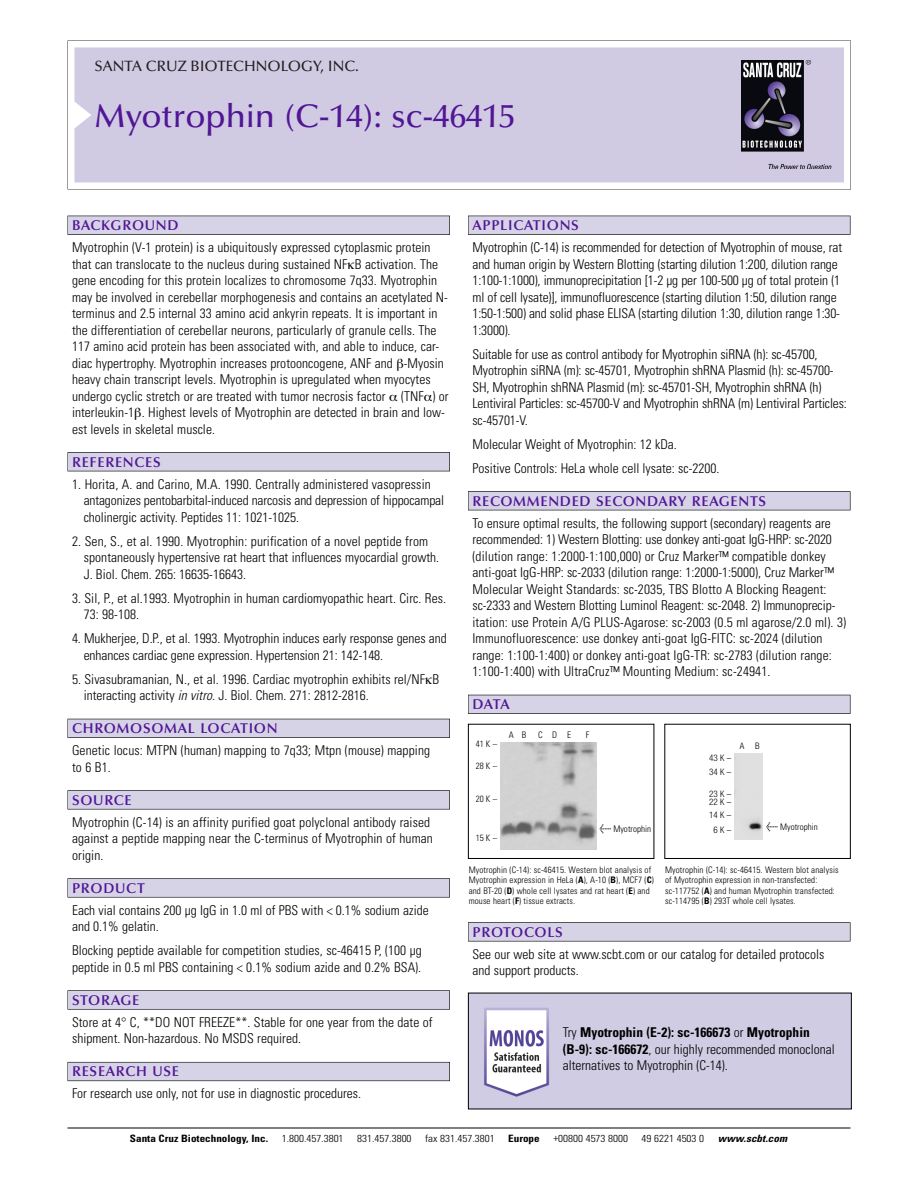
<style>
.page{position:relative;width:918px;height:1188px;background:#fff}
.page>*{position:absolute;margin:0;border:0;box-sizing:border-box;transform-origin:0 0}
.t1{font:500 33px "Optima";color:#511695}
.t2{font:500 15px "Optima";color:#231f20}
.t3{font:600 14.25px "Optima";letter-spacing:.05em;color:#511695}
.t4{font:300 condensed 13.5px/16.5px "Univers";letter-spacing:.005em;color:#000}
.t5{font:300 condensed 10.2px "Univers";color:#000;scale:1.1 1}
.t6{font:700 condensed 10.2px "Univers";color:#000;scale:1.1 1}
.t7{font:italic 700 condensed 10.2px "Univers";letter-spacing:.005em;color:#000;scale:1.1 1}
.t8{font:300 condensed 9px/10.5px "Univers";letter-spacing:.015em;color:#000}
.t9{font:300 condensed 9px/13.5px "Helvetica Neue";letter-spacing:.265em;color:#000}
.s1{font-style:italic}
.s2{font-family:"Meta Plus";font-weight:400;font-stretch:normal;font-size:10.5px}
.s3{font-weight:700}
</style>
<div class="page">
<svg style="left:68px;top:40px;width:783px;height:149px"></svg>
<div style="left:74px;top:47px;width:770px;height:135px;background:#d1cae3"></div>
<img style="left:741px;top:60px;width:90px;height:108px">
<div style="left:68px;top:216px;width:382px;height:19px;background:#525155"></div>
<div style="left:68px;top:216px;width:381px;height:18px;background:#d7d3e7"></div>
<div style="left:68px;top:452px;width:382px;height:19px;background:#525155"></div>
<div style="left:68px;top:453px;width:381px;height:18px;background:#d7d3e7"></div>
<div style="left:68px;top:719px;width:382px;height:19px;background:#525158"></div>
<div style="left:68px;top:719px;width:381px;height:18px;background:#d7d3e7"></div>
<div style="left:68px;top:790px;width:382px;height:19px;background:#575759"></div>
<div style="left:68px;top:791px;width:381px;height:18px;background:#d7d3e7"></div>
<svg style="left:68px;top:878px;width:382px;height:20px"></svg>
<div style="left:68px;top:879px;width:381px;height:18px;background:#d7d3e7"></div>
<div style="left:68px;top:990px;width:382px;height:20px;background:#626263"></div>
<div style="left:68px;top:991px;width:381px;height:18px;background:#d7d3e7"></div>
<div style="left:68px;top:1062px;width:382px;height:19px;background:#66646d"></div>
<div style="left:68px;top:1063px;width:381px;height:18px;background:#d7d3e7"></div>
<div style="left:468px;top:216px;width:382px;height:19px;background:#525155"></div>
<div style="left:468px;top:216px;width:382px;height:18px;background:#d7d3e7"></div>
<div style="left:468px;top:491px;width:382px;height:19px;background:#525155"></div>
<div style="left:468px;top:492px;width:382px;height:18px;background:#d7d3e7"></div>
<div style="left:468px;top:695px;width:382px;height:19px;background:#525158"></div>
<div style="left:468px;top:695px;width:382px;height:18px;background:#d7d3e7"></div>
<div style="left:468px;top:922px;width:382px;height:19px;background:#575759"></div>
<div style="left:468px;top:923px;width:382px;height:18px;background:#d7d3e7"></div>
<hr style="left:68px;top:1128px;width:782px;height:1px;background:#000">
<div style="left:468px;top:724px;width:186px;height:135px;border:1px solid #000"></div>
<div style="left:664px;top:724px;width:187px;height:135px;border:1px solid #000"></div>
<img style="left:500px;top:742px;width:96px;height:108px">
<div style="left:735px;top:754px;width:28px;height:85px;background:#e0e0e0"></div>
<img style="left:470px;top:995px;width:380px;height:112px">
<p class="t2" style="left:94px;top:61px;width:266px">SANTA CRUZ BIOTECHNOLOGY, INC.</p>
<h1 class="t1" style="left:94px;top:103px;width:423px">Myotrophin (C-14): sc-46415</h1>
<p class="t3" style="left:72px;top:219px;width:108px">BACKGROUND</p>
<p class="t4" style="left:72px;top:240px;width:378px">Myotrophin (V-1 protein) is a ubiquitously expressed cytoplasmic protein that can translocate to the nucleus during sustained NF B activation. The gene encoding for this protein localizes to chromosome 7q33. Myotrophin may be involved in cerebellar morphogenesis and contains an acetylated N&shy;terminus and 2.5 internal 33 amino acid ankyrin repeats. It is important in the differentiation of cerebellar neurons, particularly of granule cells. The 117 amino acid protein has been associated with, and able to induce, car&shy;diac hypertrophy. Myotrophin increases protooncogene, ANF and -Myosin heavy chain transcript levels. Myotrophin is upregulated when myocytes undergo cyclic stretch or are treated with tumor necrosis factor (TNF ) or interleukin-1 . Highest levels of Myotrophin are detected in brain and low&shy;est levels in skeletal muscle.</p>
<p class="t3" style="left:72px;top:456px;width:90px">REFERENCES</p>
<p class="t4" style="left:84px;top:477px;width:362px;text-indent:-12px">1. Horita, A. and Carino, M.A. 1990. Centrally administered vasopressin antagonizes pentobarbital-induced narcosis and depression of hippocampal cholinergic activity. Peptides 11: 1021-1025.</p>
<p class="t4" style="left:84px;top:534px;width:357px;text-indent:-12px">2. Sen, S., et al. 1990. Myotrophin: purification of a novel peptide from spontaneously hypertensive rat heart that influences myocardial growth.<br>J. Biol. Chem. 265: 16635-16643.</p>
<p class="t4" style="left:84px;top:591px;width:364px;text-indent:-12px">3. Sil, P., et al.1993. Myotrophin in human cardiomyopathic heart. Circ. Res.<br>73: 98-108.</p>
<p class="t4" style="left:84px;top:631px;width:365px;text-indent:-12px">4. Mukherjee, D.P., et al. 1993. Myotrophin induces early response genes and enhances cardiac gene expression. Hypertension 21: 142-148.</p>
<p class="t4" style="left:84px;top:672px;width:357px;text-indent:-12px">5. Sivasubramanian, N., et al. 1996. Cardiac myotrophin exhibits rel/NF B interacting activity <span class="s1">in vitro.</span> J. Biol. Chem. 271: 2812-2816.</p>
<p class="t3" style="left:72px;top:723px;width:207px">CHROMOSOMAL LOCATION</p>
<p class="t4" style="left:72px;top:743px;width:360px">Genetic locus: MTPN (human) mapping to 7q33; Mtpn (mouse) mapping to 6 B1.</p>
<p class="t3" style="left:72px;top:794px;width:61px">SOURCE</p>
<p class="t4" style="left:72px;top:815px;width:362px">Myotrophin (C-14) is an affinity purified goat polyclonal antibody raised against a peptide mapping near the C-terminus of Myotrophin of human origin.</p>
<p class="t3" style="left:72px;top:882px;width:74px">PRODUCT</p>
<p class="t4" style="left:72px;top:903px;width:358px">Each vial contains 200 µg IgG in 1.0 ml of PBS with &lt; 0.1% sodium azide and 0.1% gelatin.</p>
<p class="t4" style="left:72px;top:943px;width:351px">Blocking peptide available for competition studies, sc-46415 P, (100 µg peptide in 0.5 ml PBS containing &lt; 0.1% sodium azide and 0.2% BSA).</p>
<p class="t3" style="left:72px;top:994px;width:69px">STORAGE</p>
<p class="t4" style="left:72px;top:1015px;width:362px">Store at 4° C, **DO NOT FREEZE**. Stable for one year from the date of shipment. Non-hazardous. No MSDS required.</p>
<p class="t3" style="left:72px;top:1066px;width:109px">RESEARCH USE</p>
<p class="t4" style="left:72px;top:1087px;width:290px">For research use only, not for use in diagnostic procedures.</p>
<p class="t3" style="left:473px;top:219px;width:108px">APPLICATIONS</p>
<p class="t4" style="left:473px;top:240px;width:371px">Myotrophin (C-14) is recommended for detection of Myotrophin of mouse, rat and human origin by Western Blotting (starting dilution 1:200, dilution range 1:100-1:1000), immunoprecipitation [1-2 µg per 100-500 µg of total protein (1 ml of cell lysate)], immunofluorescence (starting dilution 1:50, dilution range 1:50-1:500) and solid phase ELISA (starting dilution 1:30, dilution range 1:30- 1:3000).</p>
<p class="t4" style="left:473px;top:347px;width:376px">Suitable for use as control antibody for Myotrophin siRNA (h): sc-45700, Myotrophin siRNA (m): sc-45701, Myotrophin shRNA Plasmid (h): sc-45700- SH, Myotrophin shRNA Plasmid (m): sc-45701-SH, Myotrophin shRNA (h)<br>Lentiviral Particles: sc-45700-V and Myotrophin shRNA (m) Lentiviral Particles: sc-45701-V.</p>
<p class="t4" style="left:473px;top:433px;width:248px;line-height:24px">Molecular Weight of Myotrophin: 12 kDa.<br>Positive Controls: HeLa whole cell lysate: sc-2200.</p>
<p class="t3" style="left:473px;top:495px;width:295px">RECOMMENDED SECONDARY REAGENTS</p>
<p class="t4" style="left:473px;top:516px;width:375px">To ensure optimal results, the following support (secondary) reagents are recommended: 1) Western Blotting: use donkey anti-goat IgG-HRP: sc-2020 (dilution range: 1:2000-1:100,000) or Cruz Marker™ compatible donkey anti-goat IgG-HRP: sc-2033 (dilution range: 1:2000-1:5000), Cruz Marker™ Molecular Weight Standards: sc-2035, TBS Blotto A Blocking Reagent: sc-2333 and Western Blotting Luminol Reagent: sc-2048. 2) Immunoprecip&shy;itation: use Protein A/G PLUS-Agarose: sc-2003 (0.5 ml agarose/2.0 ml). 3)<br>Immunofluorescence: use donkey anti-goat IgG-FITC: sc-2024 (dilution range: 1:100-1:400) or donkey anti-goat IgG-TR: sc-2783 (dilution range:<br>1:100-1:400) with UltraCruz™ Mounting Medium: sc-24941.</p>
<p class="t3" style="left:473px;top:699px;width:39px">DATA</p>
<p class="t8" style="left:476px;top:739px;width:23px">41K–</p>
<p class="t8" style="left:476px;top:762px;width:23px">28K–</p>
<p class="t8" style="left:476px;top:795px;width:23px">20K–</p>
<p class="t8" style="left:476px;top:834px;width:23px">15K–</p>
<p class="t8" style="left:509px;top:730px;width:19px">A B</p>
<p class="t8" style="left:538px;top:730px;width:34px">CDE</p>
<p class="t8" style="left:586px;top:730px;width:5px">F</p>
<p class="t8" style="left:599px;top:825px;width:53px"><span class="s2">&lt;</span> Myotrophin</p>
<p class="t9" style="left:740px;top:740px;width:21px">A B</p>
<p class="t9" style="left:709px;top:752px;width:24px">43K–<br>34K–</p>
<p class="t9" style="left:709px;top:791px;width:24px;line-height:7.5px">23K–<br>22K–</p>
<p class="t9" style="left:709px;top:809px;width:24px;line-height:15px;text-align:center">14K–<br>6K–</p>
<p class="t8" style="left:766px;top:822px;width:53px"><span class="s2">&lt;</span> Myotrophin</p>
<p class="t8" style="left:469px;top:865px;width:187px">Myotrophin (C-14): sc-46415. Western blot analysis of Myotrophin expression in HeLa (<span class="s3">A</span>), A-10 (<span class="s3">B</span>), MCF7 (<span class="s3">C</span>) and BT-20 (<span class="s3">D</span>) whole cell lysates and rat heart (<span class="s3">E</span>) and mouse heart (<span class="s3">F</span>) tissue extracts.</p>
<p class="t8" style="left:665px;top:865px;width:175px">Myotrophin (C-14): sc-46415. Western blot analysis of Myotrophin expression in non-transfected: sc-117752 (<span class="s3">A</span>) and human Myotrophin transfected: sc-114795 (<span class="s3">B</span>) 293T whole cell lysates.</p>
<p class="t3" style="left:473px;top:926px;width:92px">PROTOCOLS</p>
<p class="t4" style="left:473px;top:947px;width:353px">See our web site at www.scbt.com or our catalog for detailed protocols and support products.</p>
<p class="t4" style="left:563px;top:1025px;width:273px">Try <span class="s3">Myotrophin (E-2): sc-166673</span> or <span class="s3">Myotrophin (B-9): sc-166672</span>, our highly recommended monoclonal alternatives to Myotrophin (C-14).</p>
<p class="t6" style="left:130px;top:1135px;width:127px">Santa Cruz Biotechnology, Inc.</p>
<p class="t5" style="left:282px;top:1135px;width:58px">1.800.457.3801</p>
<p class="t5" style="left:357px;top:1135px;width:51px">831.457.3800</p>
<p class="t5" style="left:425px;top:1135px;width:65px">fax 831.457.3801</p>
<p class="t6" style="left:508px;top:1135px;width:30px">Europe</p>
<p class="t5" style="left:553px;top:1135px;width:69px">+00800 4573 8000</p>
<p class="t5" style="left:642px;top:1135px;width:58px">49 6221 4503 0</p>
<p class="t7" style="left:718px;top:1135px;width:64px">www.scbt.com</p>
</div>
